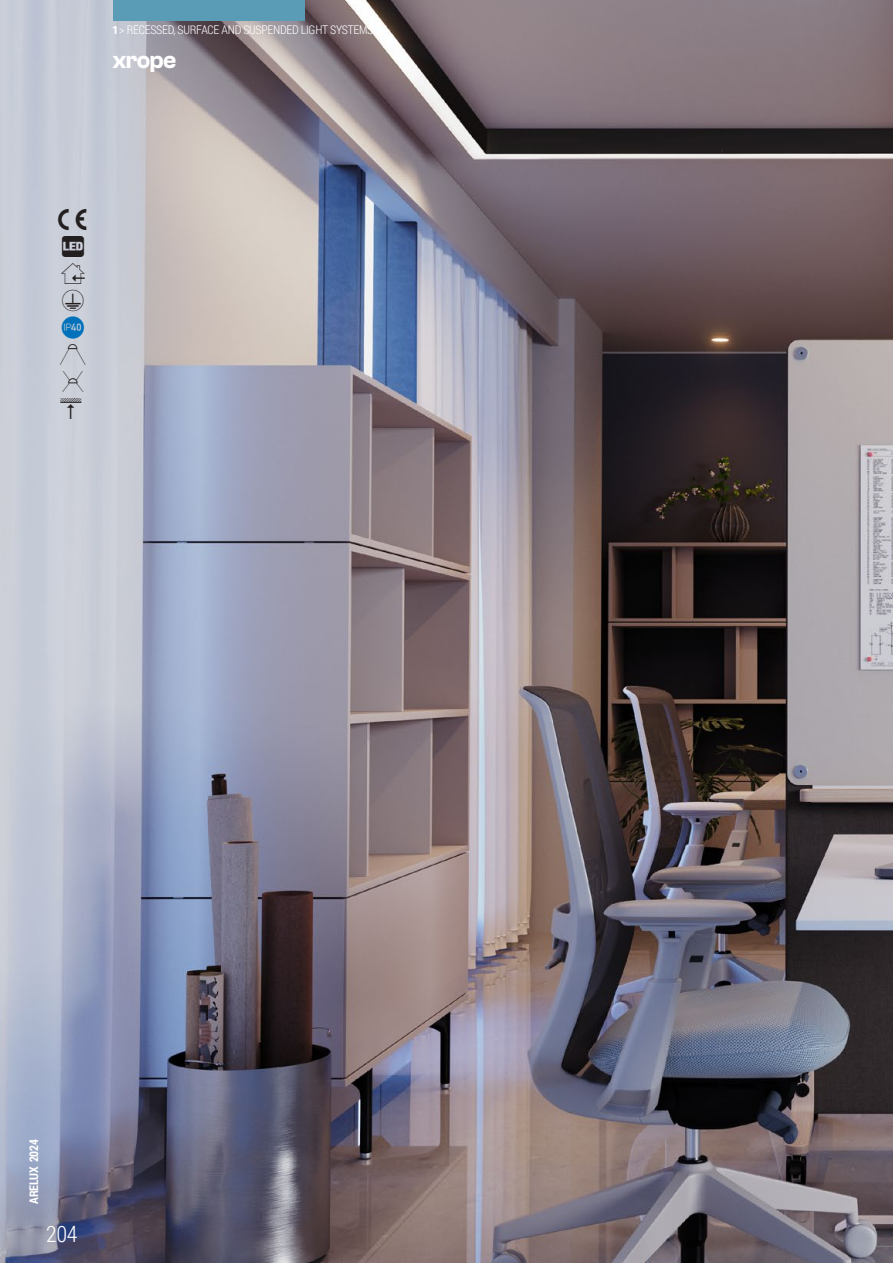
<style>
.page{position:relative;width:893px;height:1263px;background:#fff}
.page>*{position:absolute;margin:0;border:0;box-sizing:border-box;transform-origin:0 0}
.t1{font:600 24px "Clash Grotesk";letter-spacing:-.03em;color:#fff}
.t2{font:300 22.5px "Roboto Condensed";color:#fff}
.t3{font:300 12px "Roboto Condensed";letter-spacing:-.02em;color:#fff}
.t4{font:700 12px "Roboto Condensed";letter-spacing:-.02em;color:#fff}
.s1{font-family:"Clash Grotesk";font-weight:600}
</style>
<div class="page">
<img style="left:0;top:0;width:893px;height:1263px">
<div style="left:113px;top:0;width:192px;height:20px;background:#5a9cb6"></div>
<svg style="left:58px;top:208px;width:29px;height:22px"></svg>
<div style="left:60px;top:236px;width:26px;height:128px;background:#cbcfd9"></div>
<svg style="left:62px;top:370px;width:21px;height:22px"></svg>
<svg style="left:60px;top:398px;width:21px;height:21px"></svg>
<p class="t3" style="left:113px;top:21px;width:262px"><span class="s1">1</span> &gt; RECESSED, SURFACE AND SUSPENDED LIGHT SYSTEMS</p>
<h1 class="t1" style="left:113px;top:46px;width:65px">xrope</h1>
<p class="t4" style="left:25px;top:1204px;width:66px;rotate:-90deg">ARELUX 2024</p>
<h2 class="t2" style="left:46px;top:1218px;width:33px">204</h2>
</div>
